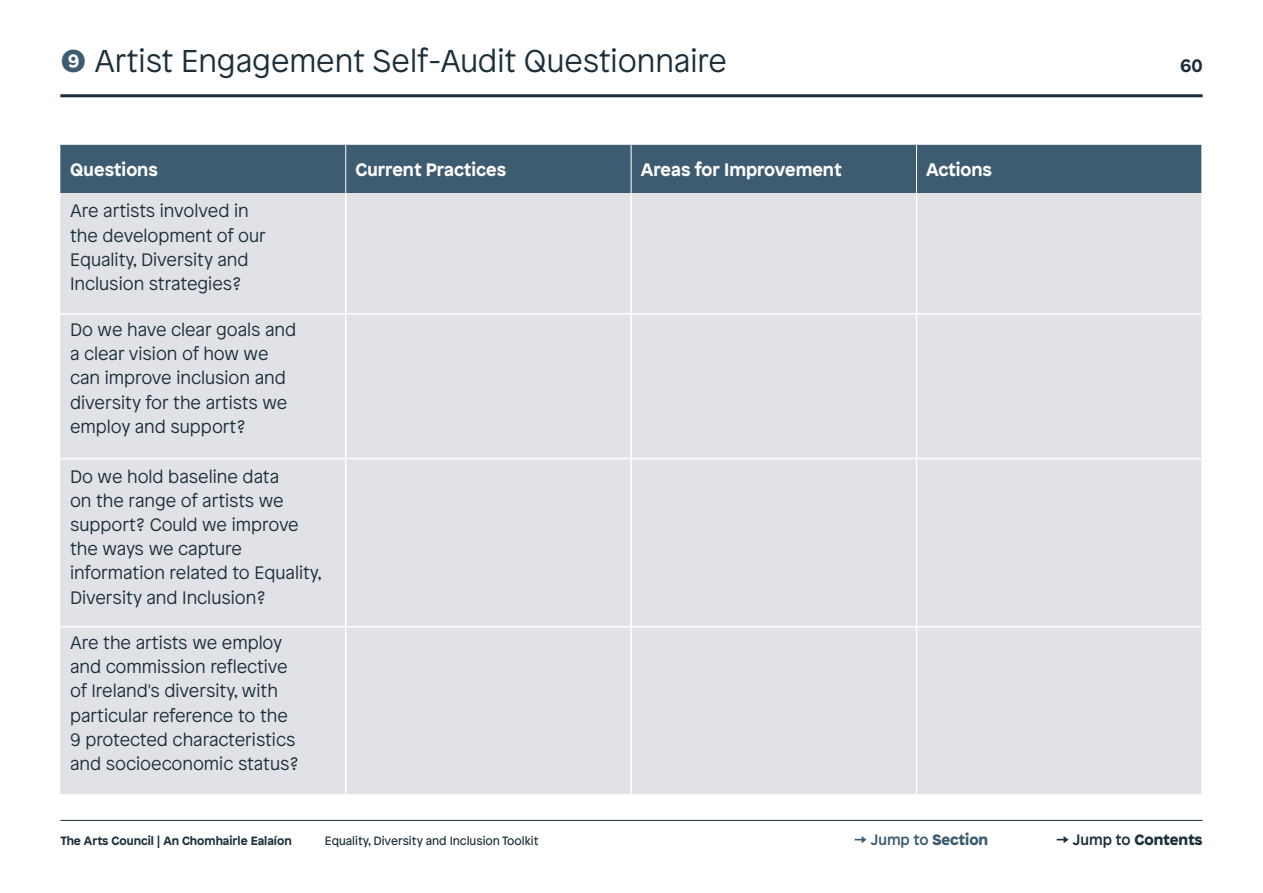
<style>
.page{position:relative;width:1263px;height:893px;background:#fff}
.page>*{position:absolute;margin:0;border:0;box-sizing:border-box;transform-origin:0 0}
.t1{font:300 31.5px "Patron";color:#1c2f3a}
.Table_Body{font:300 18px/24.2px "Patron";color:#1c2f3a}
.Table_Heading{font:700 18px "Patron";color:#fff}
.t2{font:700 18px "Patron";color:#1c2f3a}
.t3{font:900 15px "Patron";color:#1c2f3a}
.t4{font:500 15px "Patron";color:#3e5c71}
.t5{font:12px "Patron";color:#1c2f3a}
.t6{font:700 12px "Patron";color:#1c2f3a}
.s1{font-weight:500;color:#3e5c71}
.s2{font-weight:900}
.s3{font-weight:500}
</style>
<div class="page">
<hr style="left:60px;top:94px;width:1143px;height:3px;background:#1c2f3a">
<hr style="left:60px;top:820px;width:1143px;height:1px;background:#1c2f3a">
<div style="left:60px;top:145px;width:1141px;height:48px;background:#3e5c71"></div>
<div style="left:60px;top:193px;width:1141px;height:601px;background:#e1e2e6"></div>
<hr style="left:345px;top:193px;width:1px;height:120px;background:#fff">
<hr style="left:630px;top:193px;width:2px;height:120px;background:#fff">
<hr style="left:916px;top:193px;width:1px;height:120px;background:#fff">
<hr style="left:345px;top:314px;width:1px;height:144px;background:#fff">
<hr style="left:630px;top:314px;width:2px;height:144px;background:#fff">
<hr style="left:916px;top:314px;width:1px;height:144px;background:#fff">
<hr style="left:345px;top:459px;width:1px;height:167px;background:#fff">
<hr style="left:630px;top:459px;width:2px;height:167px;background:#fff">
<hr style="left:916px;top:459px;width:1px;height:167px;background:#fff">
<hr style="left:345px;top:627px;width:1px;height:167px;background:#fff">
<hr style="left:630px;top:627px;width:2px;height:167px;background:#fff">
<hr style="left:916px;top:627px;width:1px;height:167px;background:#fff">
<hr style="left:60px;top:313px;width:286px;height:1px;background:#fff">
<hr style="left:346px;top:313px;width:285px;height:1px;background:#fff">
<hr style="left:631px;top:313px;width:285px;height:1px;background:#fff">
<hr style="left:916px;top:313px;width:285px;height:1px;background:#fff">
<hr style="left:60px;top:458px;width:286px;height:1px;background:#fff">
<hr style="left:346px;top:458px;width:285px;height:1px;background:#fff">
<hr style="left:631px;top:458px;width:285px;height:1px;background:#fff">
<hr style="left:916px;top:458px;width:285px;height:1px;background:#fff">
<hr style="left:60px;top:626px;width:286px;height:1px;background:#fff">
<hr style="left:346px;top:626px;width:285px;height:1px;background:#fff">
<hr style="left:631px;top:626px;width:285px;height:1px;background:#fff">
<hr style="left:916px;top:626px;width:285px;height:1px;background:#fff">
<hr style="left:345px;top:145px;width:1px;height:48px;background:#fff">
<hr style="left:631px;top:145px;width:1px;height:48px;background:#fff">
<hr style="left:916px;top:145px;width:1px;height:48px;background:#fff">
<h1 class="t1" style="left:60px;top:39px;width:668px"><span class="s1">❾</span> Artist Engagement Self-Audit Questionnaire</h1>
<h2 class="Table_Heading" style="left:70px;top:155px;width:89px">Questions</h2>
<h2 class="Table_Heading" style="left:355px;top:155px;width:152px">Current Practices</h2>
<h2 class="Table_Heading" style="left:641px;top:155px;width:202px">Areas for Improvement</h2>
<h2 class="Table_Heading" style="left:926px;top:155px;width:67px">Actions</h2>
<p class="Table_Body" style="left:70px;top:198px;width:197px">Are artists involved in the development of our<br>Equality, Diversity and<br>Inclusion strategies?</p>
<p class="Table_Body" style="left:70px;top:317px;width:228px">Do we have clear goals and a clear vision of how we can improve inclusion and diversity for the artists we employ and support?</p>
<p class="Table_Body" style="left:70px;top:464px;width:253px">Do we hold baseline data<br>on the range of artists we support? Could we improve the ways we capture information related to Equality,<br>Diversity and Inclusion?</p>
<p class="Table_Body" style="left:70px;top:630px;width:230px">Are the artists we employ and commission reflective of Ireland's diversity, with particular reference to the<br>9 protected characteristics and socioeconomic status?</p>
<p class="t2" style="left:1180px;top:52px;width:24px">60</p>
<p class="t4" style="left:854px;top:828px;width:136px">→ Jump to <span class="s2">Section</span></p>
<p class="t6" style="left:60px;top:831px;width:233px">The Arts Council | An Chomhairle Ealaíon</p>
<p class="t3" style="left:1056px;top:827px;width:148px"><span class="s3">→ Jump to</span> Contents</p>
<p class="t5" style="left:325px;top:831px;width:215px">Equality, Diversity and Inclusion Toolkit</p>
</div>
